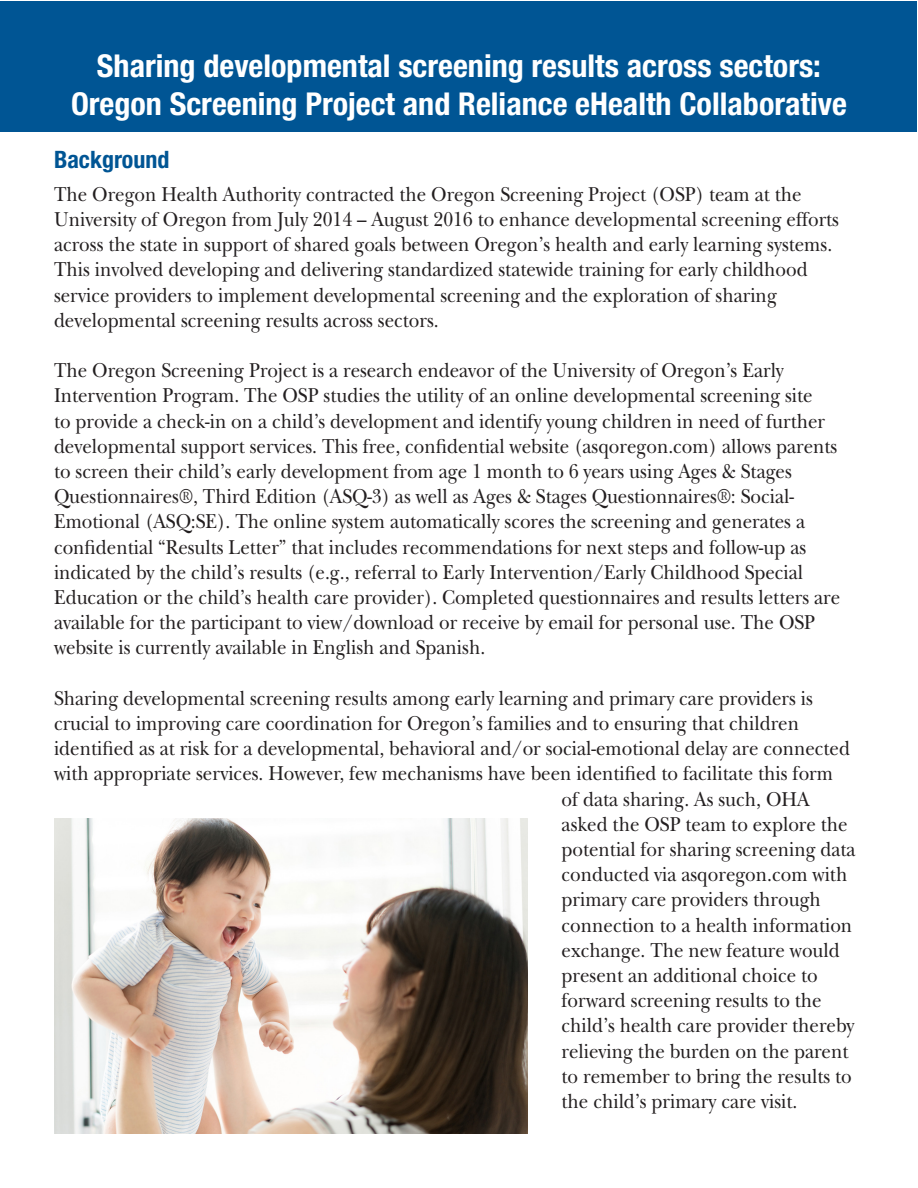
<style>
.page{position:relative;width:918px;height:1188px;background:#fff}
.page>*{position:absolute;margin:0;border:0;box-sizing:border-box;transform-origin:0 0}
.t1{font:700 condensed 31.5px "Helvetica Neue LT Std";color:#fff}
.t2{font:700 condensed 24px "Helvetica Neue LT Std";color:#005594}
.t3{font:21px/25.2px "New Baskerville Std";color:#231f20;scale:.9 1}
</style>
<div class="page">
<div style="left:1px;top:1px;width:916px;height:130px;background:#005594"></div>
<img style="left:54px;top:818px;width:473px;height:316px">
<p class="t1" style="left:97px;top:47px;width:726px">Sharing developmental screening results across sectors:</p>
<p class="t1" style="left:71px;top:85px;width:777px">Oregon Screening Project and Reliance eHealth Collaborative</p>
<p class="t2" style="left:54px;top:145px;width:117px">Background</p>
<p class="t3" style="left:54px;top:181px;width:874px">The Oregon Health Authority contracted the Oregon Screening Project (OSP) team at the University of Oregon from July 2014 – August 2016 to enhance developmental screening efforts across the state in support of shared goals between Oregon’s health and early learning systems.<br>This involved developing and delivering standardized statewide training for early childhood service providers to implement developmental screening and the exploration of sharing developmental screening results across sectors.</p>
<p class="t3" style="left:54px;top:358px;width:875px">The Oregon Screening Project is a research endeavor of the University of Oregon’s Early Intervention Program. The OSP studies the utility of an online developmental screening site<br>to provide a check-in on a child’s development and identify young children in need of further developmental support services. This free, confidential website (asqoregon.com) allows parents to screen their child’s early development from age 1 month to 6 years using Ages &amp; Stages Questionnaires®, Third Edition (ASQ-3) as well as Ages &amp; Stages Questionnaires®: Social-Emotional (ASQ:SE). The online system automatically scores the screening and generates a confidential “Results Letter” that includes recommendations for next steps and follow-up as indicated by the child’s results (e.g., referral to Early Intervention/Early Childhood Special Education or the child’s health care provider). Completed questionnaires and results letters are available for the participant to view/download or receive by email for personal use. The OSP website is currently available in English and Spanish.</p>
<p class="t3" style="left:54px;top:685px;width:845px">Sharing developmental screening results among early learning and primary care providers is</p>
<p class="t3" style="left:54px;top:711px;width:829px">crucial to improving care coordination for Oregon’s families and to ensuring that children</p>
<p class="t3" style="left:54px;top:736px;width:886px">identified as at risk for a developmental, behavioral and/or social-emotional delay are connected</p>
<p class="t3" style="left:54px;top:761px;width:867px">with appropriate services. However, few mechanisms have been identified to facilitate this form</p>
<p class="t3" style="left:562px;top:786px;width:277px">of data sharing. As such, OHA</p>
<p class="t3" style="left:562px;top:811px;width:319px">asked the OSP team to explore the</p>
<p class="t3" style="left:562px;top:837px;width:328px">potential for sharing screening data</p>
<p class="t3" style="left:562px;top:862px;width:319px">conducted via asqoregon.com with</p>
<p class="t3" style="left:562px;top:887px;width:290px">primary care providers through</p>
<p class="t3" style="left:562px;top:912px;width:324px">connection to a health information</p>
<p class="t3" style="left:562px;top:937px;width:311px">exchange. The new feature would</p>
<p class="t3" style="left:562px;top:963px;width:286px">present an additional choice to</p>
<p class="t3" style="left:562px;top:988px;width:291px">forward screening results to the</p>
<p class="t3" style="left:562px;top:1013px;width:327px">child’s health care provider thereby</p>
<p class="t3" style="left:562px;top:1038px;width:320px">relieving the burden on the parent</p>
<p class="t3" style="left:562px;top:1063px;width:324px">to remember to bring the results to</p>
<p class="t3" style="left:562px;top:1089px;width:264px">the child’s primary care visit.</p>
</div>
